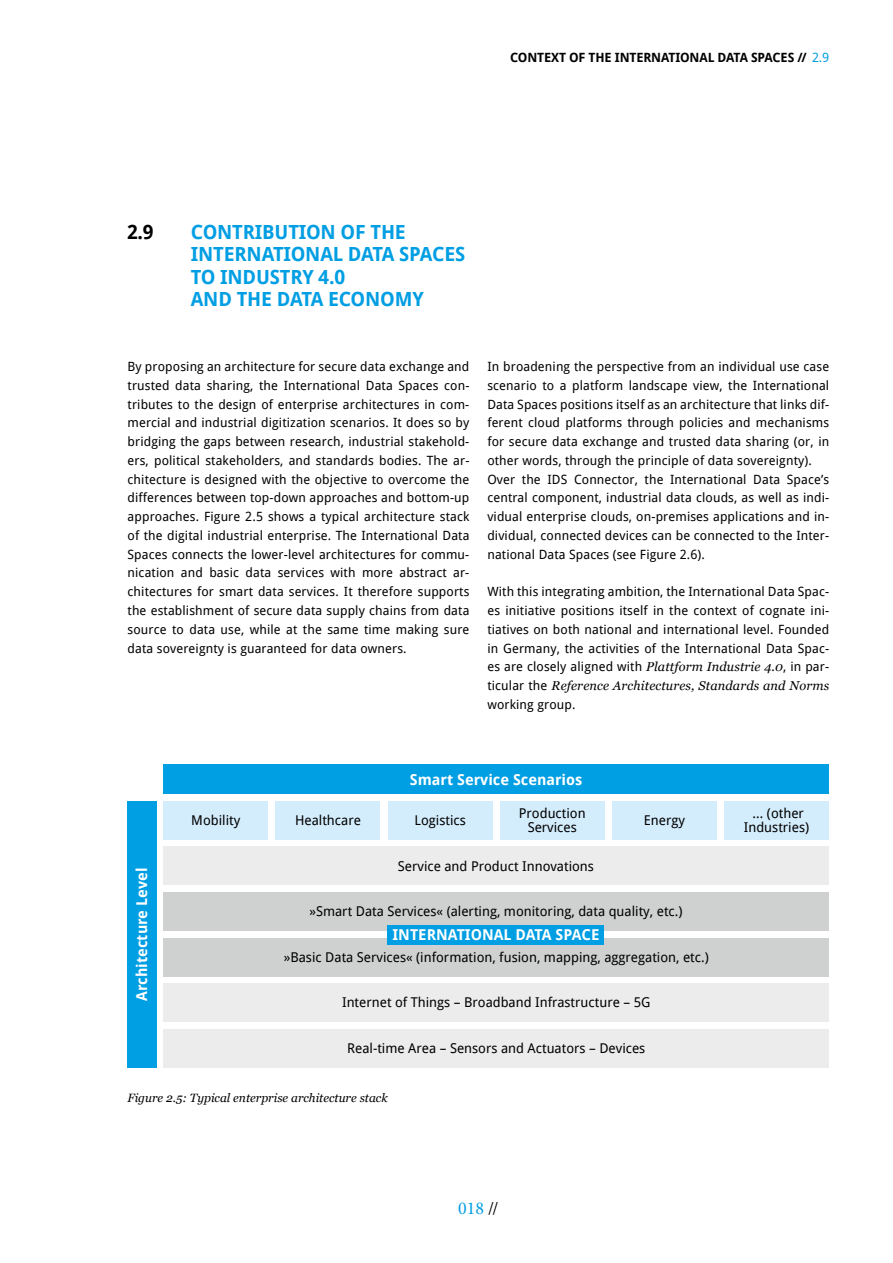
<style>
.page{position:relative;width:893px;height:1263px;background:#fff}
.page>*{position:absolute;margin:0;border:0;box-sizing:border-box;transform-origin:0 0}
.t1{font:700 19.5px/22.5px "Droid Sans";letter-spacing:-.01em;color:#009ee3}
.t2{font:700 19.5px "Droid Sans";color:#000}
.t3{font:18px "Minion Pro";color:#009ee3}
.t4{font:700 15px "Droid Sans";color:#fff}
.t5{font:13.5px/13.5px "Droid Sans";color:#000;text-align:center}
.t6{font:12.75px/18.8px "Droid Sans";letter-spacing:.01em;color:#000;text-align:justify}
.t7{font:italic 12.75px "Georgia";letter-spacing:.01em;color:#000}
.t8{font:700 12.75px "Droid Sans";letter-spacing:-.01em;color:#000}
.t9{font:italic 12px "Georgia";color:#000}
.s1{font-weight:400;color:#009ee3}
.s2{font-family:"Georgia";font-style:italic}
.s3{font-family:"Droid Sans";font-style:normal}
.s4{color:#000}
</style>
<div class="page">
<div style="left:164px;top:765px;width:665px;height:29px;background:#009ee3"></div>
<div style="left:128px;top:801px;width:29px;height:266px;background:#009ee3"></div>
<div style="left:163px;top:892px;width:665px;height:39px;background:#cfd0d0"></div>
<div style="left:164px;top:938px;width:665px;height:38px;background:#cfd0d0"></div>
<div style="left:164px;top:983px;width:665px;height:39px;background:#ececed"></div>
<div style="left:164px;top:1029px;width:665px;height:38px;background:#ececed"></div>
<div style="left:164px;top:801px;width:104px;height:38px;background:#d4edfc"></div>
<div style="left:276px;top:801px;width:104px;height:38px;background:#d4edfc"></div>
<div style="left:388px;top:801px;width:104px;height:38px;background:#d4edfc"></div>
<div style="left:500px;top:801px;width:105px;height:38px;background:#d4edfc"></div>
<div style="left:612px;top:801px;width:105px;height:38px;background:#d4edfc"></div>
<div style="left:724px;top:801px;width:105px;height:38px;background:#d4edfc"></div>
<div style="left:163px;top:847px;width:665px;height:38px;background:#ececed"></div>
<div style="left:388px;top:925px;width:216px;height:20px;background:#009ee3"></div>
<p class="t8" style="left:510px;top:48px;width:321px">CONTEXT OF THE INTERNATIONAL DATA SPACES // <span class="s1">2.9</span></p>
<h1 class="t2" style="left:127px;top:218px;width:28px">2.9</h1>
<h1 class="t1" style="left:191px;top:220px;width:276px">CONTRIBUTION OF THE<br>INTERNATIONAL DATA SPACES<br>TO INDUSTRY 4.0<br>AND THE DATA ECONOMY</h1>
<p class="t6" style="left:128px;top:357px;width:343px">By proposing an architecture for secure data exchange and trusted data sharing, the International Data Spaces con&shy;tributes to the design of enterprise architectures in com&shy;mercial and industrial digitization scenarios. It does so by bridging the gaps between research, industrial stakehold&shy;ers, political stakeholders, and standards bodies. The ar&shy;chitecture is designed with the objective to overcome the differences between top-down approaches and bottom-up approaches. Figure 2.5 shows a typical architecture stack of the digital industrial enterprise. The International Data Spaces connects the lower-level architectures for commu&shy;nication and basic data services with more abstract ar&shy;chitectures for smart data services. It therefore supports the establishment of secure data supply chains from data source to data use, while at the same time making sure data sovereignty is guaranteed for data owners.</p>
<p class="t6" style="left:487px;top:357px;width:343px;text-align:left">In broadening the perspective from an individual use case scenario to a platform landscape view, the International Data Spaces positions itself as an architecture that links dif&shy;ferent cloud platforms through policies and mechanisms for secure data exchange and trusted data sharing (or, in other words, through the principle of data sovereignty).<br>Over the IDS Connector, the International Data Space’s central component, industrial data clouds, as well as indi&shy;vidual enterprise clouds, on-premises applications and in&shy;dividual, connected devices can be connected to the Inter&shy;national Data Spaces (see Figure 2.6).</p>
<p class="t6" style="left:487px;top:582px;width:343px">With this integrating ambition, the International Data Spac&shy;es initiative positions itself in the context of cognate ini&shy;tiatives on both national and international level. Founded in Germany, the activities of the International Data Spac&shy;es are closely aligned with <span class="s2">Plattform Industrie 4.0</span>, in par-</p>
<p class="t7" style="left:487px;top:676px;width:343px"><span class="s3">ticular the</span> Reference Architectures, Standards and Norms</p>
<p class="t6" style="left:487px;top:694px;width:90px">working group.</p>
<p class="t4" style="left:131px;top:1001px;width:134px;rotate:-90deg">Architecture Level</p>
<p class="t4" style="left:410px;top:769px;width:174px">Smart Service Scenarios</p>
<p class="t5" style="left:191px;top:813px;width:51px">Mobility</p>
<p class="t5" style="left:295px;top:813px;width:67px">Healthcare</p>
<p class="t5" style="left:414px;top:813px;width:53px">Logistics</p>
<p class="t5" style="left:519px;top:806px;width:68px">Production<br>Services</p>
<p class="t5" style="left:644px;top:813px;width:43px">Energy</p>
<p class="t5" style="left:744px;top:806px;width:67px">… (other<br>Industries)</p>
<p class="t5" style="left:398px;top:859px;width:198px">Service and Product Innovations</p>
<p class="t5" style="left:309px;top:904px;width:375px">»Smart Data Services« (alerting, monitoring, data quality, etc.)</p>
<p class="t5" style="left:284px;top:950px;width:426px">»Basic Data Services« (information, fusion, mapping, aggregation, etc.)</p>
<p class="t5" style="left:342px;top:995px;width:310px">Internet of Things – Broadband Infrastructure – 5G</p>
<p class="t5" style="left:347px;top:1041px;width:300px">Real-time Area – Sensors and Actuators – Devices</p>
<p class="t4" style="left:392px;top:924px;width:208px">INTERNATIONAL DATA SPACE</p>
<p class="t9" style="left:128px;top:1089px;width:262px">Figure 2.5: Typical enterprise architecture stack</p>
<h2 class="t3" style="left:458px;top:1196px;width:42px">018 <span class="s4">//</span></h2>
</div>
